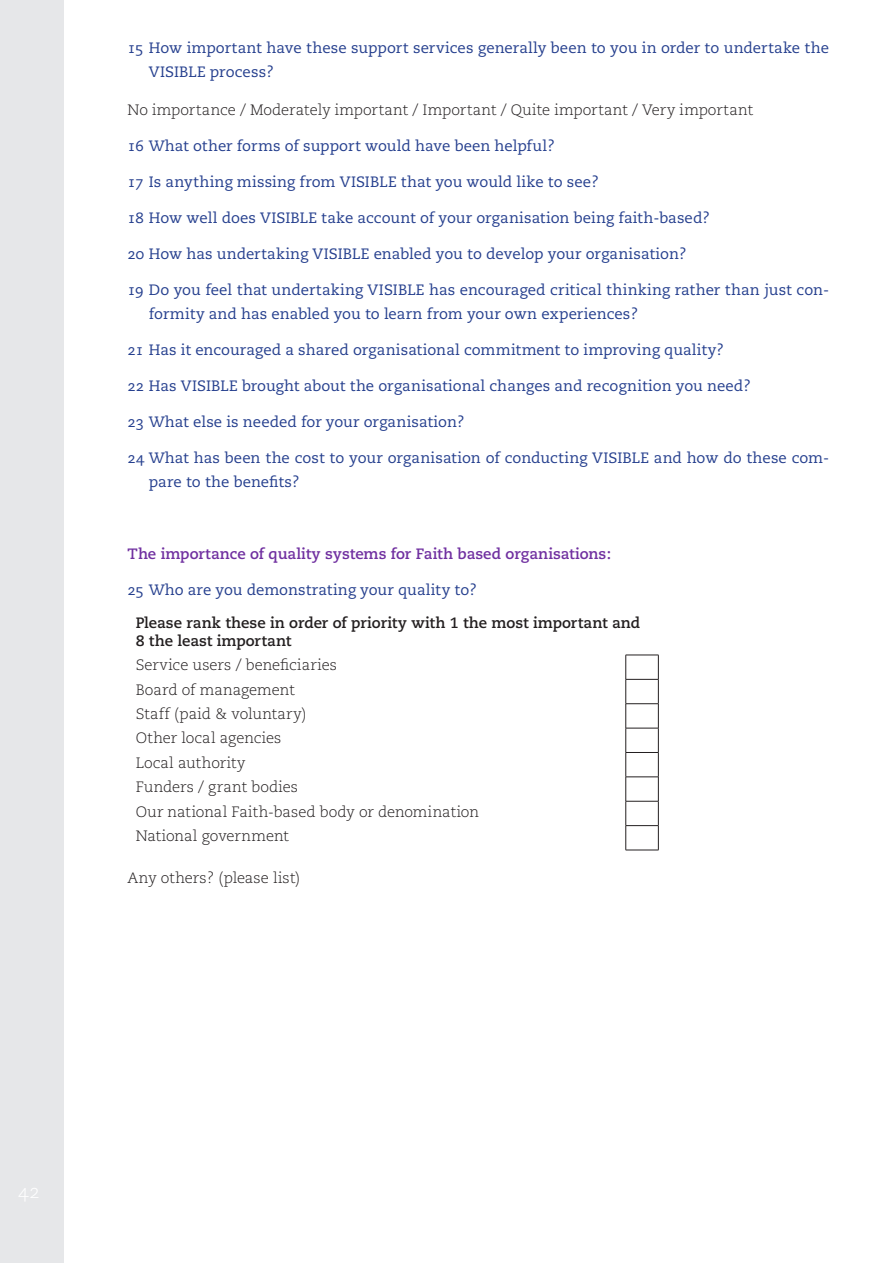
<style>
.page{position:relative;width:893px;height:1263px;background:#fff}
.page>*{position:absolute;margin:0;border:0;box-sizing:border-box;transform-origin:0 0}
.t1{font:19.5px "Caecilia Light Os F";color:#fff}
.t2{font:15px/24px "Caecilia Roman Os F";color:#253f8e}
.t3{font:300 15px/24.3px "Caecilia";color:#231f20}
.t4{font:15px "Caecilia Light Os F";color:#231f20}
.t5{font:700 15px/18px "Caecilia";letter-spacing:-.005em;color:#231f20}
.t6{font:15px "Caecilia Bold Os F";color:#7030a0}
</style>
<div class="page">
<div style="left:0;top:0;width:64px;height:1263px;background:#e6e7e9"></div>
<hr style="left:626px;top:655px;width:32px;height:1px;background:#231f20">
<hr style="left:626px;top:679px;width:32px;height:1px;background:#231f20">
<hr style="left:626px;top:703px;width:32px;height:1px;background:#231f20">
<hr style="left:626px;top:728px;width:32px;height:1px;background:#231f20">
<hr style="left:626px;top:752px;width:32px;height:1px;background:#231f20">
<hr style="left:626px;top:777px;width:32px;height:1px;background:#231f20">
<hr style="left:626px;top:801px;width:32px;height:1px;background:#231f20">
<hr style="left:626px;top:825px;width:32px;height:1px;background:#231f20">
<svg style="left:625px;top:655px;width:1px;height:195px"></svg>
<svg style="left:658px;top:655px;width:1px;height:195px"></svg>
<hr style="left:626px;top:850px;width:32px;height:1px;background:#231f20">
<p class="t2" style="left:149px;top:37px;width:682px;text-indent:-21px">15 How important have these support services generally been to you in order to undertake the<br>VISIBLE process?</p>
<p class="t4" style="left:128px;top:101px;width:627px">No importance / Moderately important / Important / Quite important / Very important</p>
<p class="t2" style="left:128px;top:134px;width:429px">16 What other forms of support would have been helpful?</p>
<p class="t2" style="left:128px;top:170px;width:473px">17 Is anything missing from VISIBLE that you would like to see?</p>
<p class="t2" style="left:128px;top:206px;width:584px">18 How well does VISIBLE take account of your organisation being faith-based?</p>
<p class="t2" style="left:128px;top:242px;width:561px">20 How has undertaking VISIBLE enabled you to develop your organisation?</p>
<p class="t2" style="left:149px;top:278px;width:682px;text-indent:-21px">19 Do you feel that undertaking VISIBLE has encouraged critical thinking rather than just con&shy;formity and has enabled you to learn from your own experiences?</p>
<p class="t2" style="left:128px;top:338px;width:598px">21 Has it encouraged a shared organisational commitment to improving quality?</p>
<p class="t2" style="left:128px;top:374px;width:625px">22 Has VISIBLE brought about the organisational changes and recognition you need?</p>
<p class="t2" style="left:128px;top:410px;width:339px">23 What else is needed for your organisation?</p>
<p class="t2" style="left:149px;top:446px;width:682px;text-indent:-21px">24 What has been the cost to your organisation of conducting VISIBLE and how do these com&shy;pare to the benefits?</p>
<p class="t6" style="left:128px;top:544px;width:485px">The importance of quality systems for Faith based organisations:</p>
<p class="t2" style="left:128px;top:578px;width:351px">25 Who are you demonstrating your quality to?</p>
<p class="t5" style="left:136px;top:614px;width:506px">Please rank these in order of priority with 1 the most important and<br>8 the least important</p>
<p class="t3" style="left:136px;top:653px;width:345px">Service users / beneficiaries<br>Board of management<br>Staff (paid &amp; voluntary)<br>Other local agencies<br>Local authority<br>Funders / grant bodies<br>Our national Faith-based body or denomination<br>National government</p>
<p class="t4" style="left:128px;top:869px;width:174px">Any others? (please list)</p>
<h1 class="t1" style="left:18px;top:1180px;width:23px">42</h1>
</div>
